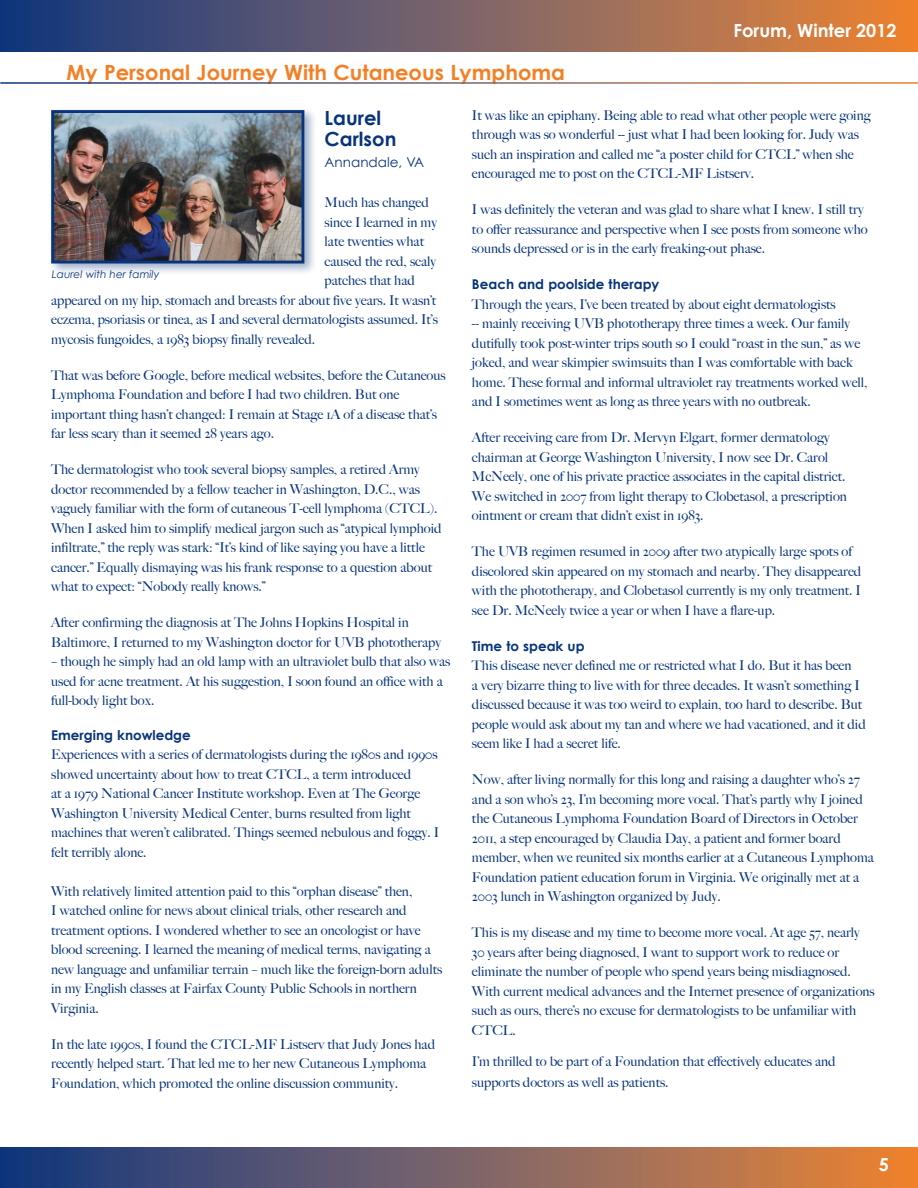
<style>
.page{position:relative;width:918px;height:1188px;background:#fff}
.page>*{position:absolute;margin:0;border:0;box-sizing:border-box;transform-origin:0 0}
.t1{font:700 21px "Century Gothic";color:#f48026}
.t2{font:700 19.5px/21px "Century Gothic";color:#08347b}
.t3{font:700 18px "Century Gothic";color:#fff}
.t4{font:500 13.5px/19.5px "Big Caslon";color:#08347b}
.t5{font:700 13.5px "Century Gothic";color:#08347b}
.t6{font:13.5px "Century Gothic";color:#08347b}
.t7{font:italic 10.5px "Century Gothic";color:#08347b}
</style>
<div class="page">
<svg style="left:0;top:1px;width:918px;height:51px;background:#7d6161"></svg>
<svg style="left:0;top:1147px;width:918px;height:41px;background:#7c6062"></svg>
<div style="left:48px;top:107px;width:269px;height:169px;background:#08347b;opacity:.39"></div>
<img style="left:55px;top:114px;width:245px;height:146px">
<div style="left:51px;top:110px;width:253px;height:154px;border:3px solid #08347b"></div>
<h3 class="t3" style="left:733px;top:19px;width:165px">Forum, Winter 2012</h3>
<h1 class="t1" style="left:67px;top:59px;width:500px">My Personal Journey With Cutaneous Lymphoma</h1>
<h2 class="t2" style="left:325px;top:107px;width:73px">Laurel<br>Carlson</h2>
<p class="t6" style="left:325px;top:154px;width:101px">Annandale, VA</p>
<p class="t4" style="left:325px;top:193px;width:106px">Much has changed</p>
<p class="t4" style="left:325px;top:212px;width:114px">since I learned in my</p>
<p class="t4" style="left:325px;top:232px;width:101px">late twenties what</p>
<p class="t4" style="left:325px;top:251px;width:113px">caused the red, scaly</p>
<p class="t4" style="left:325px;top:271px;width:92px">patches that had</p>
<p class="t4" style="left:51px;top:290px;width:387px">appeared on my hip, stomach and breasts for about five years. It wasn’t</p>
<p class="t4" style="left:51px;top:310px;width:388px">eczema, psoriasis or tinea, as I and several dermatologists assumed. It’s</p>
<p class="t4" style="left:51px;top:329px;width:265px">mycosis fungoides, a 1983 biopsy finally revealed.</p>
<p class="t4" style="left:51px;top:365px;width:396px">That was before Google, before medical websites, before the Cutaneous Lymphoma Foundation and before I had two children. But one important thing hasn’t changed: I remain at Stage 1A of a disease that’s far less scary than it seemed 28 years ago.</p>
<p class="t4" style="left:51px;top:460px;width:392px">The dermatologist who took several biopsy samples, a retired Army doctor recommended by a fellow teacher in Washington, D.C., was vaguely familiar with the form of cutaneous T-cell lymphoma (CTCL).<br>When I asked him to simplify medical jargon such as “atypical lymphoid infiltrate,” the reply was stark: “It’s kind of like saying you have a little cancer.” Equally dismaying was his frank response to a question about what to expect: “Nobody really knows.”</p>
<p class="t4" style="left:51px;top:613px;width:391px">After confirming the diagnosis at The Johns Hopkins Hospital in<br>Baltimore, I returned to my Washington doctor for UVB phototherapy</p>
<p class="t4" style="left:51px;top:652px;width:401px">– though he simply had an old lamp with an ultraviolet bulb that also was used for acne treatment. At his suggestion, I soon found an office with a full-body light box.</p>
<p class="t5" style="left:51px;top:726px;width:141px">Emerging knowledge</p>
<p class="t4" style="left:51px;top:745px;width:390px">Experiences with a series of dermatologists during the 1980s and 1990s showed uncertainty about how to treat CTCL, a term introduced<br>at a 1979 National Cancer Institute workshop. Even at The George Washington University Medical Center, burns resulted from light machines that weren’t calibrated. Things seemed nebulous and foggy. I felt terribly alone.</p>
<p class="t4" style="left:51px;top:881px;width:393px">With relatively limited attention paid to this “orphan disease” then,<br>I watched online for news about clinical trials, other research and treatment options. I wondered whether to see an oncologist or have blood screening. I learned the meaning of medical terms, navigating a new language and unfamiliar terrain – much like the foreign-born adults in my English classes at Fairfax County Public Schools in northern Virginia.</p>
<p class="t4" style="left:51px;top:1034px;width:385px">In the late 1990s, I found the CTCL-MF Listserv that Judy Jones had recently helped start. That led me to her new Cutaneous Lymphoma<br>Foundation, which promoted the online discussion community.</p>
<p class="t4" style="left:472px;top:105px;width:400px">It was like an epiphany. Being able to read what other people were going through was so wonderful -- just what I had been looking for. Judy was such an inspiration and called me “a poster child for CTCL” when she encouraged me to post on the CTCL-MF Listserv.</p>
<p class="t4" style="left:472px;top:200px;width:397px">I was definitely the veteran and was glad to share what I knew. I still try to offer reassurance and perspective when I see posts from someone who sounds depressed or is in the early freaking-out phase.</p>
<p class="t5" style="left:472px;top:276px;width:189px">Beach and poolside therapy</p>
<p class="t4" style="left:472px;top:294px;width:397px">Through the years, I’ve been treated by about eight dermatologists<br>-- mainly receiving UVB phototherapy three times a week. Our family dutifully took post-winter trips south so I could “roast in the sun,” as we joked, and wear skimpier swimsuits than I was comfortable with back home. These formal and informal ultraviolet ray treatments worked well, and I sometimes went as long as three years with no outbreak.</p>
<p class="t4" style="left:472px;top:428px;width:376px">After receiving care from Dr. Mervyn Elgart, former dermatology chairman at George Washington University, I now see Dr. Carol McNeely, one of his private practice associates in the capital district.<br>We switched in 2007 from light therapy to Clobetasol, a prescription ointment or cream that didn’t exist in 1983.</p>
<p class="t4" style="left:472px;top:542px;width:391px">The UVB regimen resumed in 2009 after two atypically large spots of discolored skin appeared on my stomach and nearby. They disappeared with the phototherapy, and Clobetasol currently is my only treatment. I see Dr. McNeely twice a year or when I have a flare-up.</p>
<p class="t5" style="left:472px;top:637px;width:114px">Time to speak up</p>
<p class="t4" style="left:472px;top:656px;width:395px">This disease never defined me or restricted what I do. But it has been<br>a very bizarre thing to live with for three decades. It wasn’t something I discussed because it was too weird to explain, too hard to describe. But people would ask about my tan and where we had vacationed, and it did seem like I had a secret life.</p>
<p class="t4" style="left:472px;top:770px;width:403px">Now, after living normally for this long and raising a daughter who’s 27 and a son who’s 23, I’m becoming more vocal. That’s partly why I joined the Cutaneous Lymphoma Foundation Board of Directors in October 2011, a step encouraged by Claudia Day, a patient and former board member, when we reunited six months earlier at a Cutaneous Lymphoma Foundation patient education forum in Virginia. We originally met at a 2003 lunch in Washington organized by Judy.</p>
<p class="t4" style="left:472px;top:923px;width:404px">This is my disease and my time to become more vocal. At age 57, nearly 30 years after being diagnosed, I want to support work to reduce or eliminate the number of people who spend years being misdiagnosed.<br>With current medical advances and the Internet presence of organizations such as ours, there’s no excuse for dermatologists to be unfamiliar with CTCL.</p>
<p class="t4" style="left:472px;top:1051px;width:365px;line-height:21px">I’m thrilled to be part of a Foundation that effectively educates and supports doctors as well as patients.</p>
<p class="t7" style="left:52px;top:268px;width:109px">Laurel with her family</p>
<h3 class="t3" style="left:879px;top:1153px;width:12px">5</h3>
</div>
